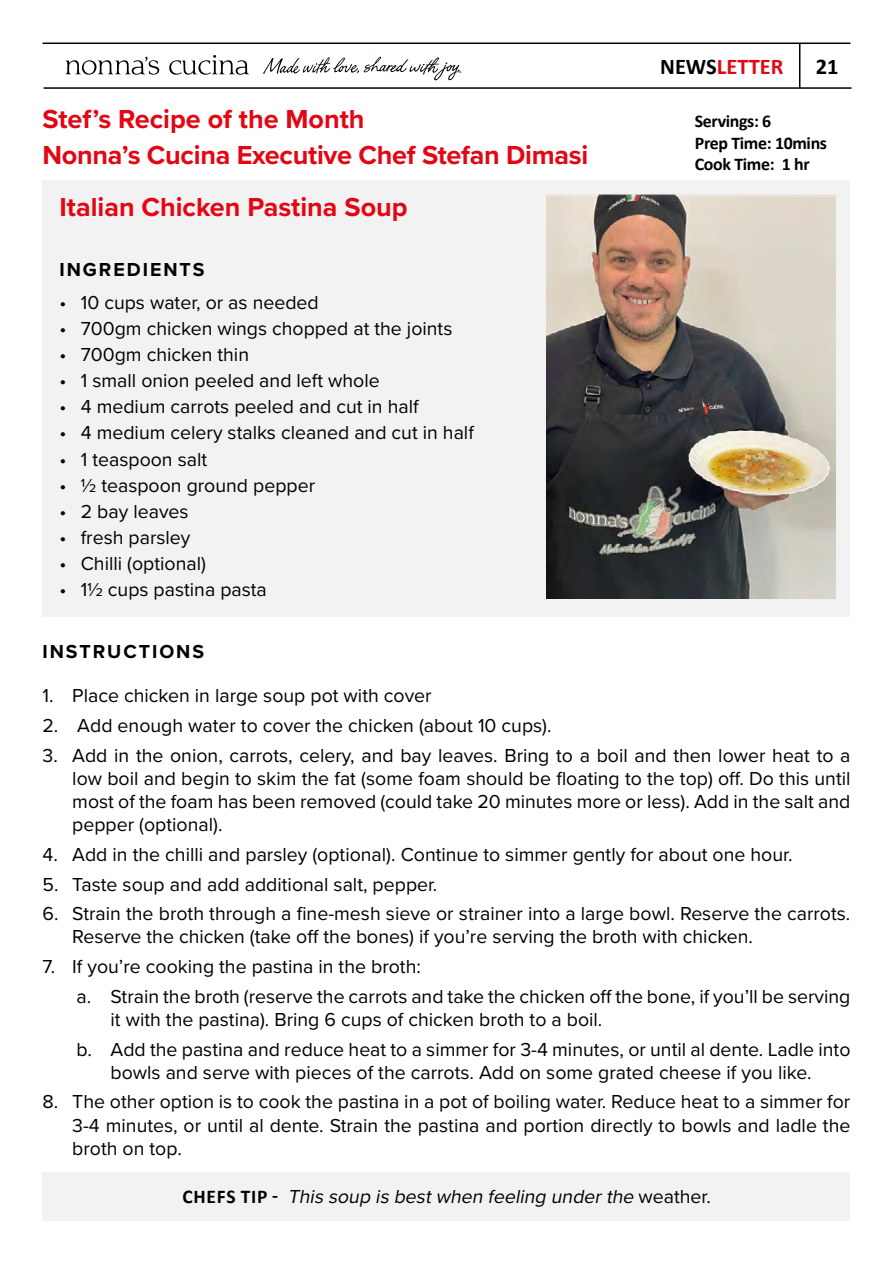
<style>
.page{position:relative;width:893px;height:1263px;background:#fff}
.page>*{position:absolute;margin:0;border:0;box-sizing:border-box;transform-origin:0 0}
.t1{font:700 27px/35.5px "Proxima Nova";letter-spacing:-.01em;color:#e30613}
.t2{font:700 22.5px "Calibri";color:#e30613}
.t3{font:700 22.5px "Calibri";color:#000}
.t4{font:19.5px/23.2px "Proxima Nova";color:#000}
.t5{font:italic 19.5px "Proxima Nova";color:#000}
.t6{font:700 19.5px "Proxima Nova";letter-spacing:.1em;color:#000}
.t7{font:700 17.85px/21.5px "Calibri";letter-spacing:-.02em;color:#000}
.s1{color:#000}
.s2{font-family:"Calibri";font-weight:700;font-style:normal}
.s3{font-style:normal}
</style>
<div class="page">
<hr style="left:44px;top:87px;width:807px;height:2px;background:#000">
<hr style="left:43px;top:43px;width:807px;height:1px;background:#000">
<hr style="left:799px;top:44px;width:1px;height:44px;background:#000">
<svg style="left:263px;top:55px;width:198px;height:26px"></svg>
<svg style="left:65px;top:56px;width:95px;height:19px"></svg>
<svg style="left:169px;top:55px;width:80px;height:20px"></svg>
<div style="left:43px;top:180px;width:807px;height:437px;background:#f2f2f2"></div>
<img style="left:547px;top:195px;width:288px;height:403px">
<div style="left:43px;top:1172px;width:807px;height:48px;background:#f2f2f2"></div>
<h1 class="t1" style="left:43px;top:101px;width:547px">Stef’s Recipe of the Month<br>Nonna’s Cucina Executive Chef Stefan Dimasi</h1>
<h1 class="t1" style="left:60px;top:189px;width:350px">Italian Chicken Pastina Soup</h1>
<p class="t6" style="left:60px;top:255px;width:146px">INGREDIENTS</p>
<p class="t4" style="left:60px;top:290px;width:261px">• 10 cups water, or as needed</p>
<p class="t4" style="left:60px;top:316px;width:394px">• 700gm chicken wings chopped at the joints</p>
<p class="t4" style="left:60px;top:342px;width:191px">• 700gm chicken thin</p>
<p class="t4" style="left:60px;top:368px;width:322px">• 1 small onion peeled and left whole</p>
<p class="t4" style="left:60px;top:394px;width:361px">• 4 medium carrots peeled and cut in half</p>
<p class="t4" style="left:60px;top:420px;width:416px">• 4 medium celery stalks cleaned and cut in half</p>
<p class="t4" style="left:60px;top:447px;width:149px">• 1 teaspoon salt</p>
<p class="t4" style="left:60px;top:473px;width:257px">• ½ teaspoon ground pepper</p>
<p class="t4" style="left:60px;top:499px;width:131px">• 2 bay leaves</p>
<p class="t4" style="left:60px;top:525px;width:132px">• fresh parsley</p>
<p class="t4" style="left:60px;top:551px;width:148px">• Chilli (optional)</p>
<p class="t4" style="left:60px;top:577px;width:209px">• 1½ cups pastina pasta</p>
<p class="t2" style="left:660px;top:53px;width:125px"><span class="s1">NEWS</span>LETTER</p>
<p class="t3" style="left:816px;top:53px;width:24px">21</p>
<p class="t7" style="left:695px;top:110px;width:134px">Servings: 6<br>Prep Time: 10mins<br>Cook Time: 1 hr</p>
<p class="t6" style="left:43px;top:637px;width:163px">INSTRUCTIONS</p>
<p class="t4" style="left:43px;top:683px;width:391px">1. Place chicken in large soup pot with cover</p>
<p class="t4" style="left:43px;top:713px;width:511px">2. Add enough water to cover the chicken (about 10 cups).</p>
<p class="t4" style="left:72px;top:743px;width:780px;text-align:justify;text-indent:-30px">3. Add in the onion, carrots, celery, and bay leaves. Bring to a boil and then lower heat to a low boil and begin to skim the fat (some foam should be floating to the top) off. Do this until most of the foam has been removed (could take 20 minutes more or less). Add in the salt and pepper (optional).</p>
<p class="t4" style="left:43px;top:842px;width:751px">4. Add in the chilli and parsley (optional). Continue to simmer gently for about one hour.</p>
<p class="t4" style="left:43px;top:872px;width:396px">5. Taste soup and add additional salt, pepper.</p>
<p class="t4" style="left:72px;top:901px;width:780px;text-indent:-30px">6. Strain the broth through a fine-mesh sieve or strainer into a large bowl. Reserve the carrots.<br>Reserve the chicken (take off the bones) if you’re serving the broth with chicken.</p>
<p class="t4" style="left:77px;top:951px;width:775px;line-height:29.5px;text-indent:-34px">7. If you’re cooking the pastina in the broth:<br>a. Strain the broth (reserve the carrots and take the chicken off the bone, if you’ll be serving</p>
<p class="t4" style="left:77px;top:1004px;width:775px;line-height:29.5px;text-indent:34px">it with the pastina). Bring 6 cups of chicken broth to a boil.<br>b. Add the pastina and reduce heat to a simmer for 3-4 minutes, or until al dente. Ladle into</p>
<p class="t4" style="left:111px;top:1060px;width:703px">bowls and serve with pieces of the carrots. Add on some grated cheese if you like.</p>
<p class="t4" style="left:72px;top:1089px;width:780px;text-align:justify;text-indent:-30px">8. The other option is to cook the pastina in a pot of boiling water. Reduce heat to a simmer for 3-4 minutes, or until al dente. Strain the pastina and portion directly to bowls and ladle the broth on top.</p>
<p class="t5" style="left:182px;top:1181px;width:530px"><span class="s2">C H E F S T I P -</span> This soup is bestwhen feeling underthe <span class="s3">w e a t h e r.</span></p>
</div>
